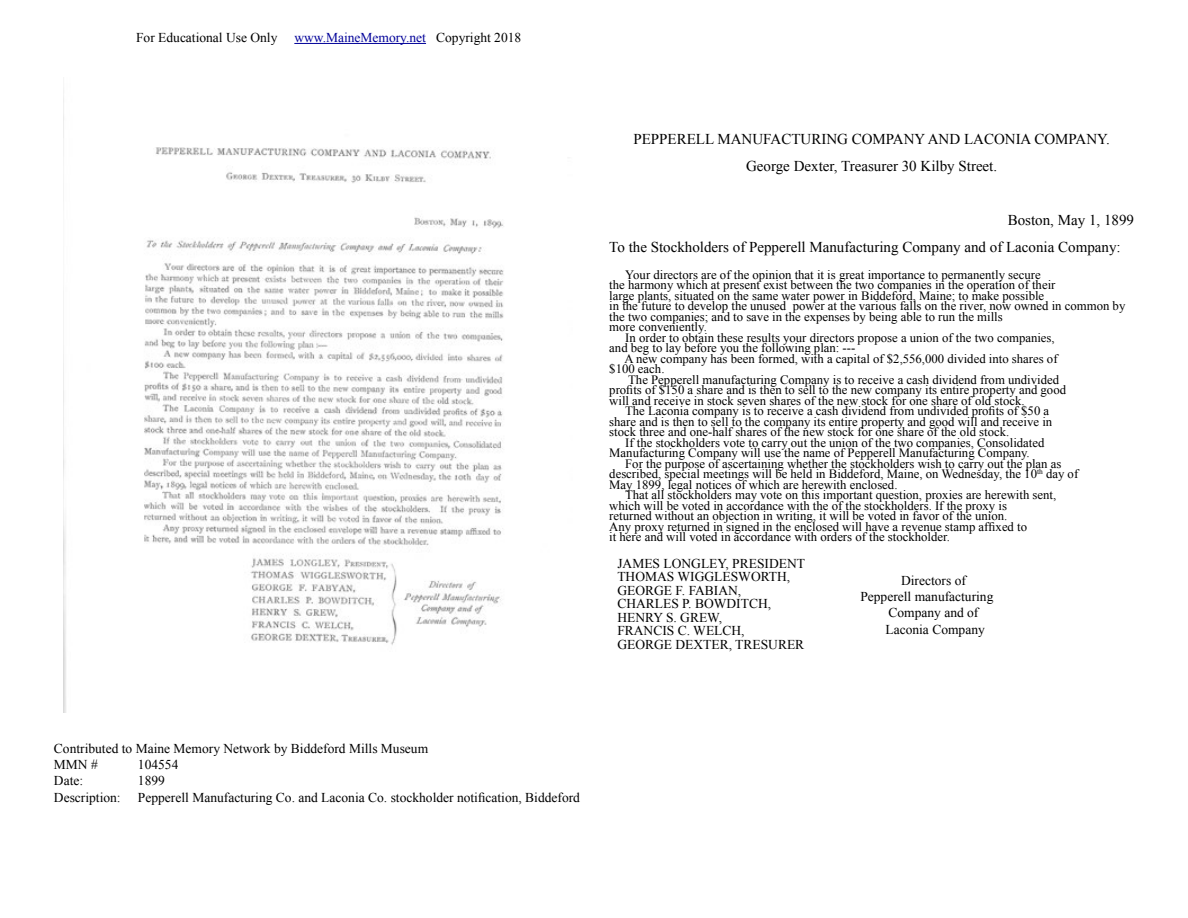
<style>
.page{position:relative;width:1188px;height:918px;background:#fff}
.page>*{position:absolute;margin:0;border:0;box-sizing:border-box;transform-origin:0 0}
.t1{font:15px/27px "Times New Roman";color:#000;text-align:center}
.t2{font:13.5px/13.5px "Times New Roman";color:#000}
.t3{font:12.75px "Times New Roman";color:#000}
.s1{color:#009}
</style>
<div class="page">
<hr style="left:294px;top:43px;width:132px;height:1px;background:#009">
<img style="left:63px;top:88px;width:441px;height:625px">
<p class="t2" style="left:136px;top:31px;width:387px">For Educational Use Only <span class="s1">www.MaineMemory.net</span> Copyright 2018</p>
<p class="t1" style="left:633px;top:125px;width:478px">PEPPERELL MANUFACTURING COMPANY AND LACONIA COMPANY.<br>George Dexter, Treasurer 30 Kilby Street.</p>
<p class="t1" style="left:609px;top:206px;width:526px;text-align:left;text-indent:398px">Boston, May 1, 1899<br>To the Stockholders of Pepperell Manufacturing Company and of Laconia Company:</p>
<p class="t3" style="left:625px;top:266px;width:417px">Your directors are of the opinion that it is great importance to permanently secure</p>
<p class="t3" style="left:609px;top:277px;width:448px">the harmony which at present exist between the two companies in the operation of their</p>
<p class="t3" style="left:609px;top:287px;width:436px">large plants, situated on the same water power in Biddeford, Maine; to make possible</p>
<p class="t3" style="left:609px;top:298px;width:518px">in the future to develop the unused power at the various falls on the river, now owned in common by</p>
<p class="t3" style="left:609px;top:308px;width:395px">the two companies; and to save in the expenses by being able to run the mills</p>
<p class="t3" style="left:609px;top:319px;width:99px">more conveniently.</p>
<p class="t3" style="left:625px;top:329px;width:431px">In order to obtain these results your directors propose a union of the two companies,</p>
<p class="t3" style="left:609px;top:340px;width:248px">and beg to lay before you the following plan: ---</p>
<p class="t3" style="left:625px;top:350px;width:435px">A new company has been formed, with a capital of $2,556,000 divided into shares of</p>
<p class="t3" style="left:609px;top:361px;width:57px">$100 each.</p>
<p class="t3" style="left:628px;top:371px;width:432px">The Pepperell manufacturing Company is to receive a cash dividend from undivided</p>
<p class="t3" style="left:609px;top:382px;width:458px">profits of $150 a share and is then to sell to the new company its entire property and good</p>
<p class="t3" style="left:609px;top:392px;width:417px">will and receive in stock seven shares of the new stock for one share of old stock.</p>
<p class="t3" style="left:625px;top:403px;width:426px">The Laconia company is to receive a cash dividend from undivided profits of $50 a</p>
<p class="t3" style="left:609px;top:413px;width:444px">share and is then to sell to the company its entire property and good will and receive in</p>
<p class="t3" style="left:609px;top:424px;width:402px">stock three and one-half shares of the new stock for one share of the old stock.</p>
<p class="t3" style="left:625px;top:434px;width:421px">If the stockholders vote to carry out the union of the two companies, Consolidated</p>
<p class="t3" style="left:609px;top:445px;width:422px">Manufacturing Company will use the name of Pepperell Manufacturing Company.</p>
<p class="t3" style="left:625px;top:455px;width:438px">For the purpose of ascertaining whether the stockholders wish to carry out the plan as</p>
<p class="t3" style="left:609px;top:466px;width:470px">described, special meetings will be held in Biddeford, Maine, on Wednesday, the 10<sup>th</sup> day of</p>
<p class="t3" style="left:609px;top:476px;width:290px">May 1899, legal notices of which are herewith enclosed.</p>
<p class="t3" style="left:625px;top:487px;width:433px">That all stockholders may vote on this important question, proxies are herewith sent,</p>
<p class="t3" style="left:609px;top:497px;width:399px">which will be voted in accordance with the of the stockholders. If the proxy is</p>
<p class="t3" style="left:609px;top:508px;width:400px">returned without an objection in writing, it will be voted in favor of the union.</p>
<p class="t3" style="left:609px;top:518px;width:419px">Any proxy returned in signed in the enclosed will have a revenue stamp affixed to</p>
<p class="t3" style="left:609px;top:529px;width:342px">it here and will voted in accordance with orders of the stockholder.</p>
<p class="t2" style="left:617px;top:557px;width:189px">JAMES LONGLEY, PRESIDENT<br>THOMAS WIGGLESWORTH,<br>GEORGE F. FABIAN,<br>CHARLES P. BOWDITCH,<br>HENRY S. GREW,<br>FRANCIS C. WELCH,<br>GEORGE DEXTER, TRESURER</p>
<p class="t2" style="left:901px;top:573px;width:66px">Directors of</p>
<p class="t2" style="left:860px;top:590px;width:135px">Pepperell manufacturing</p>
<p class="t2" style="left:888px;top:606px;width:91px">Company and of</p>
<p class="t2" style="left:885px;top:622px;width:101px">Laconia Company</p>
<p class="t2" style="left:54px;top:740px;width:376px;line-height:16.2px">Contributed to Maine Memory Network by Biddeford Mills Museum<br>MMN #</p>
<p class="t2" style="left:138px;top:758px;width:42px">104554</p>
<p class="t2" style="left:54px;top:774px;width:31px">Date:</p>
<p class="t2" style="left:138px;top:774px;width:28px">1899</p>
<p class="t2" style="left:54px;top:790px;width:68px">Description:</p>
<p class="t2" style="left:138px;top:790px;width:444px">Pepperell Manufacturing Co. and Laconia Co. stockholder notification, Biddeford</p>
</div>
